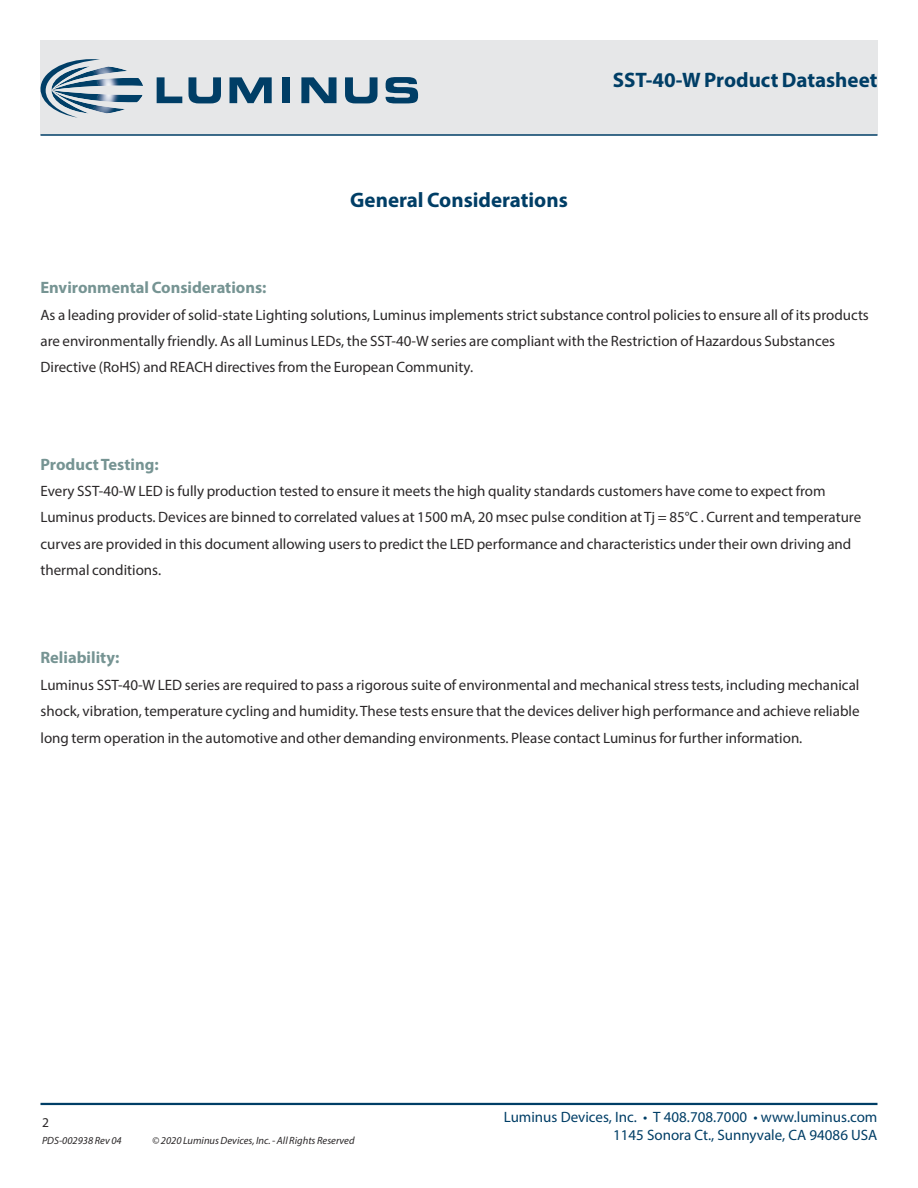
<style>
.page{position:relative;width:918px;height:1188px;background:#fff}
.page>*{position:absolute;margin:0;border:0;box-sizing:border-box;transform-origin:0 0}
.t1{font:700 21px "Myriad Pro";color:#003e66}
.t2{font:700 16.5px "Myriad Pro";color:#769493}
.t3{font:15px/26.4px "Myriad Pro";color:#2b2829}
.t4{font:15px/18px "Myriad Pro";color:#003e66;text-align:right}
.t5{font:13.5px "Myriad Pro";color:#2b2829}
.t6{font:italic 10.5px "Myriad Pro";color:#2b2829}
</style>
<div class="page">
<div style="left:41px;top:40px;width:837px;height:95px;background:#e6e7e8"></div>
<hr style="left:41px;top:1103px;width:837px;height:2px;background:#003e66">
<hr style="left:41px;top:134px;width:837px;height:2px;background:#003e66">
<img style="left:100px;top:94px;width:8px;height:19px">
<svg style="left:41px;top:59px;width:59px;height:59px"></svg>
<svg style="left:157px;top:77px;width:25px;height:26px"></svg>
<svg style="left:189px;top:77px;width:32px;height:26px"></svg>
<svg style="left:230px;top:77px;width:42px;height:26px"></svg>
<div style="left:282px;top:77px;width:8px;height:26px;background:#003e66"></div>
<svg style="left:301px;top:77px;width:36px;height:26px"></svg>
<svg style="left:345px;top:77px;width:33px;height:26px"></svg>
<svg style="left:386px;top:77px;width:32px;height:26px"></svg>
<h1 class="t1" style="left:350px;top:192px;width:219px">General Considerations</h1>
<h1 class="t1" style="left:613px;top:72px;width:266px">SST-40-W Product Datasheet</h1>
<p class="t2" style="left:40px;top:281px;width:228px">Environmental Considerations:</p>
<p class="t3" style="left:40px;top:303px;width:830px">As a leading provider of solid-state Lighting solutions, Luminus implements strict substance control policies to ensure all of its products are environmentally friendly. As all Luminus LEDs, the SST-40-W series are compliant with the Restriction of Hazardous Substances<br>Directive (RoHS) and REACH directives from the European Community.</p>
<p class="t2" style="left:40px;top:458px;width:120px">Product Testing:</p>
<p class="t3" style="left:40px;top:479px;width:822px">Every SST-40-W LED is fully production tested to ensure it meets the high quality standards customers have come to expect from Luminus products. Devices are binned to correlated values at 1500 mA, 20 msec pulse condition at Tj = 85°C . Current and temperature curves are provided in this document allowing users to predict the LED performance and characteristics under their own driving and thermal conditions.</p>
<p class="t2" style="left:40px;top:651px;width:80px">Reliability:</p>
<p class="t3" style="left:40px;top:673px;width:821px;text-align:justify">Luminus SST-40-W LED series are required to pass a rigorous suite of environmental and mechanical stress tests, including mechanical shock, vibration, temperature cycling and humidity. These tests ensure that the devices deliver high performance and achieve reliable long term operation in the automotive and other demanding environments. Please contact Luminus for further information.</p>
<p class="t5" style="left:42px;top:1118px;width:8px">2</p>
<p class="t6" style="left:42px;top:1136px;width:81px">PDS-002938 Rev 04</p>
<p class="t6" style="left:152px;top:1136px;width:204px">© 2020 Luminus Devices, Inc. - All Rights Reserved</p>
<p class="t4" style="left:504px;top:1110px;width:375px">Luminus Devices, Inc. • T 408.708.7000 • www.luminus.com<br>1145 Sonora Ct., Sunnyvale, CA 94086 USA</p>
</div>
